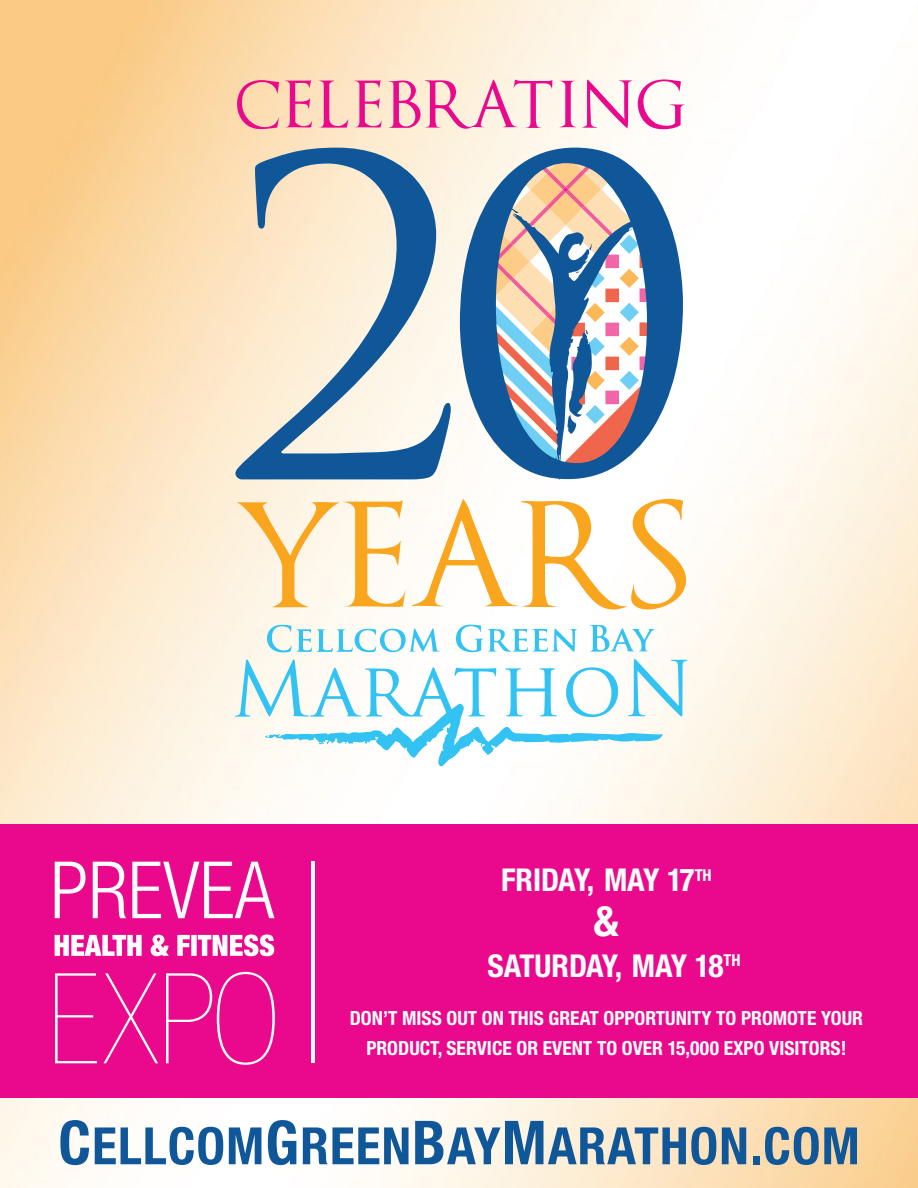
<style>
.page{position:relative;width:918px;height:1188px;background:#fff}
.page>*{position:absolute;margin:0;border:0;box-sizing:border-box;transform-origin:0 0}
.t1{font:700 condensed 51.45px "Helvetica Neue LT Std";letter-spacing:.02em;color:#105799}
.t2{font:700 condensed 42px "Helvetica Neue LT Std";color:#fff}
.t3{font:700 condensed 31.5px "Helvetica Neue LT Std";letter-spacing:-.015em;color:#fff}
.t4{font:700 condensed 19.5px "Helvetica Neue LT Std";color:#fff}
.s1{font-size:60.75px}
</style>
<div class="page">
<div style="left:0;top:824px;width:918px;height:274px;background:#ea098d"></div>
<svg style="left:55px;top:972px;width:220px;height:93px"></svg>
<svg style="left:55px;top:935px;width:219px;height:21px"></svg>
<svg style="left:55px;top:862px;width:219px;height:56px"></svg>
<hr style="left:312px;top:862px;width:3px;height:201px;background:#fff">
<svg style="left:456px;top:625px;width:121px;height:28px"></svg>
<svg style="left:589px;top:625px;width:66px;height:27px"></svg>
<svg style="left:266px;top:624px;width:174px;height:29px"></svg>
<svg style="left:235px;top:659px;width:453px;height:108px"></svg>
<svg style="left:237px;top:80px;width:75px;height:49px;background:#f8afab"></svg>
<svg style="left:319px;top:81px;width:29px;height:47px"></svg>
<svg style="left:354px;top:80px;width:28px;height:48px"></svg>
<svg style="left:388px;top:79px;width:165px;height:50px;background:#f8b9c9"></svg>
<svg style="left:559px;top:79px;width:126px;height:50px"></svg>
<svg style="left:236px;top:499px;width:450px;height:111px"></svg>
<svg style="left:235px;top:148px;width:216px;height:331px;background:#bfc7c7"></svg>
<svg style="left:460px;top:148px;width:223px;height:331px"></svg>
<svg style="left:471px;top:148px;width:204px;height:332px"></svg>
<p class="t3" style="left:501px;top:861px;width:212px">FRIDAY, MAY 17<sup>TH</sup></p>
<p class="t2" style="left:594px;top:896px;width:26px">&amp;</p>
<p class="t3" style="left:487px;top:947px;width:255px">SATURDAY, MAY 18<sup>TH</sup></p>
<p class="t4" style="left:350px;top:1006px;width:515px">DON’T MISS OUT ON THIS GREAT OPPORTUNITY TO PROMOTE YOUR</p>
<p class="t4" style="left:366px;top:1036px;width:482px">PRODUCT, SERVICE OR EVENT TO OVER 15,000 EXPO VISITORS!</p>
<p class="t1" style="left:58px;top:1115px;width:803px"><span class="s1">C</span>ELLCOM<span class="s1">G</span>REEN<span class="s1">B</span>AY<span class="s1">M</span>ARATHON.COM</p>
</div>
